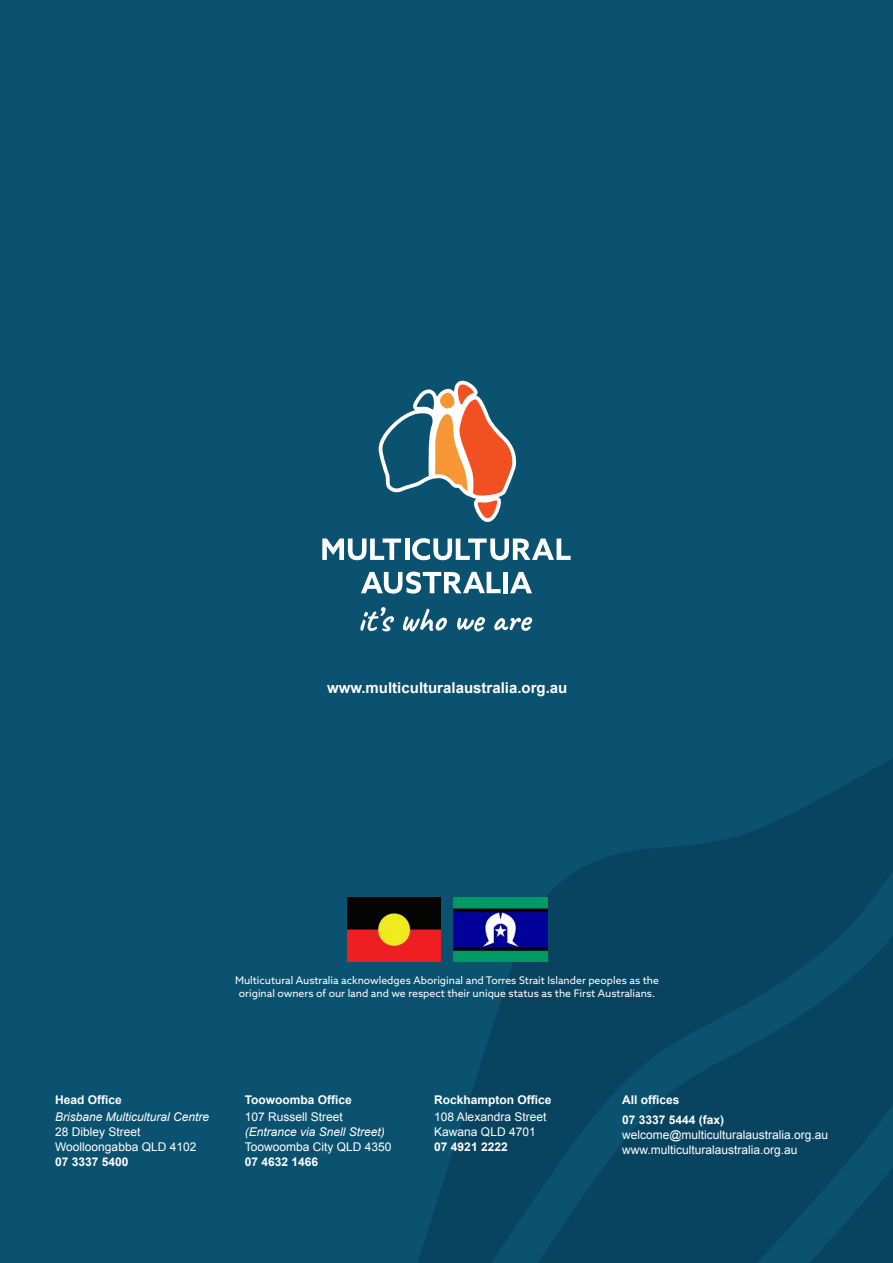
<style>
.page{position:relative;width:893px;height:1263px;background:#0b5270}
.page>*{position:absolute;margin:0;border:0;box-sizing:border-box;transform-origin:0 0}
.t1{font:700 15px "Arial";color:#fff}
.t2{font:12px/15px "Arial";color:#fff}
.t3{font:700 12px/20.1px "Arial";color:#fff}
.t4{font:italic 12px "Arial";color:#fff}
.t5{font:10.5px/12.6px "Azo Sans";color:#fff;text-align:center}
</style>
<div class="page">
<svg style="left:410px;top:758px;width:483px;height:505px;fill:#084460"></svg>
<svg style="left:322px;top:538px;width:79px;height:22px"></svg>
<div style="left:405px;top:538px;width:5px;height:22px;background:#fff"></div>
<svg style="left:412px;top:538px;width:159px;height:22px"></svg>
<svg style="left:361px;top:572px;width:140px;height:22px"></svg>
<div style="left:503px;top:572px;width:5px;height:21px;background:#fff"></div>
<svg style="left:510px;top:572px;width:22px;height:21px"></svg>
<svg style="left:360px;top:607px;width:34px;height:24px"></svg>
<svg style="left:403px;top:609px;width:44px;height:22px"></svg>
<svg style="left:457px;top:617px;width:28px;height:14px"></svg>
<svg style="left:494px;top:617px;width:38px;height:14px"></svg>
<svg style="left:379px;top:381px;width:137px;height:141px"></svg>
<img style="left:453px;top:897px;width:94px;height:64px">
<img style="left:347px;top:897px;width:94px;height:64px">
<p class="t1" style="left:327px;top:678px;width:242px">www.multiculturalaustralia.org.au</p>
<p class="t5" style="left:235px;top:974px;width:425px">Multicutural Australia acknowledges Aboriginal and Torres Strait Islander peoples as the original owners of our land and we respect their unique status as the First Australians.</p>
<p class="t3" style="left:55px;top:1090px;width:68px">Head Office</p>
<p class="t4" style="left:55px;top:1109px;width:156px">Brisbane Multicultural Centre</p>
<p class="t2" style="left:55px;top:1124px;width:143px">28 Dibley Street<br>Woolloongabba QLD 4102</p>
<p class="t3" style="left:55px;top:1152px;width:75px">07 3337 5400</p>
<p class="t3" style="left:245px;top:1090px;width:109px">Toowoomba Office</p>
<p class="t2" style="left:245px;top:1109px;width:100px">107 Russell Street</p>
<p class="t4" style="left:245px;top:1124px;width:142px">(Entrance via Snell Street)</p>
<p class="t2" style="left:245px;top:1139px;width:148px">Toowoomba City QLD 4350</p>
<p class="t3" style="left:245px;top:1152px;width:75px">07 4632 1466</p>
<p class="t3" style="left:434px;top:1090px;width:119px">Rockhampton Office</p>
<p class="t2" style="left:434px;top:1109px;width:114px">108 Alexandra Street<br>Kawana QLD 4701</p>
<p class="t3" style="left:434px;top:1137px;width:75px">07 4921 2222</p>
<p class="t3" style="left:622px;top:1090px;width:104px">All offices<br>07 3337 5444 (fax)</p>
<p class="t2" style="left:622px;top:1127px;width:208px">welcome@multiculturalaustralia.org.au www.multiculturalaustralia.org.au</p>
</div>
